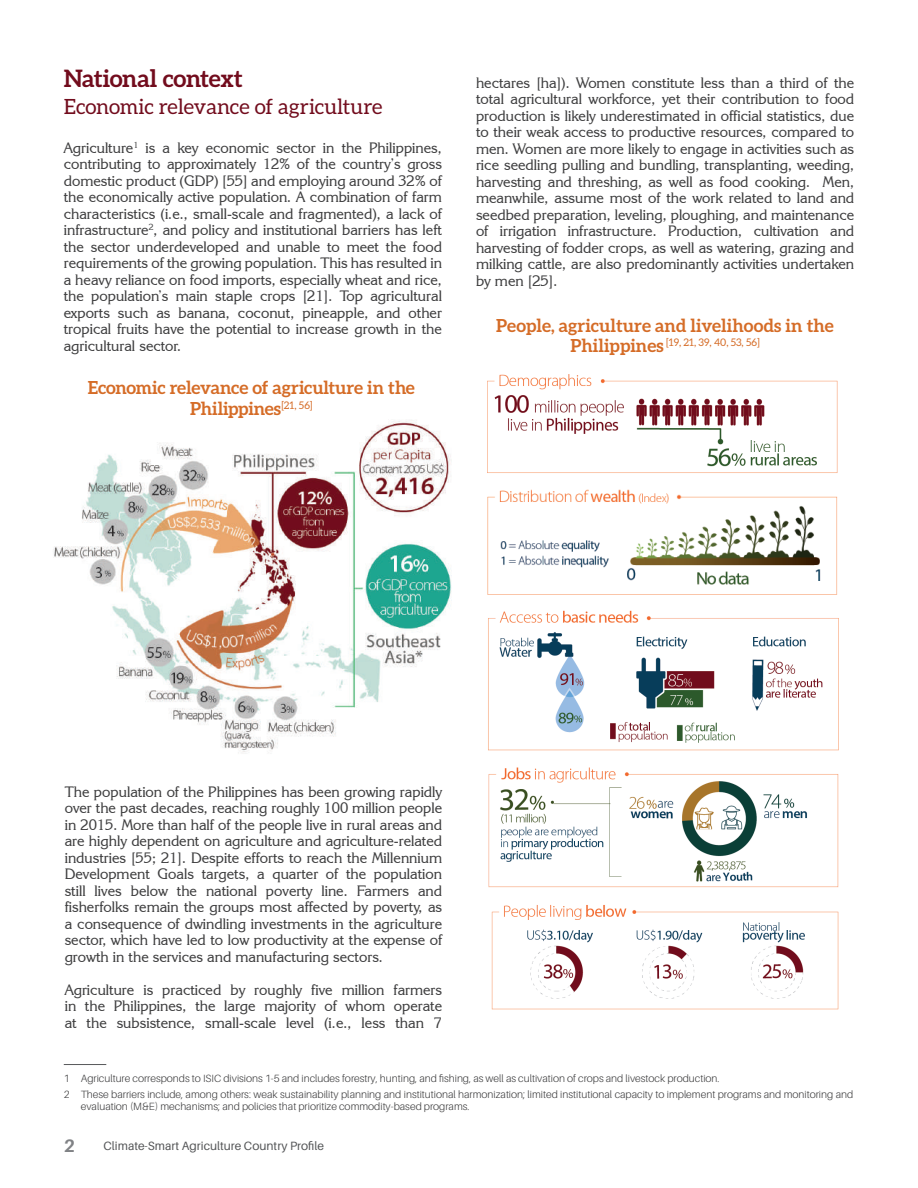
<style>
.page{position:relative;width:918px;height:1188px;background:#fff}
.page>*{position:absolute;margin:0;border:0;box-sizing:border-box;transform-origin:0 0}
.t1{font:700 24px "Aleo";letter-spacing:-.02em;color:#720c1d}
.t2{font:21px "Aleo";letter-spacing:-.005em;color:#720c1d}
.t3{font:700 18px/21px "Aleo";letter-spacing:-.005em;color:#d56c27;text-align:center}
.t4{font:700 18px "Aileron";color:#808285}
.t5{font:15px/16.5px "Korinna IT Cby BT";color:#3e3e3f;text-align:justify}
.t6{font:12px "Aileron";color:#545557}
.t7{font:300 10.5px/16.2px "Aileron";color:#3e3e3f}
.t8{font:10.5px "Aleo";color:#d56c27}
.s1{font-weight:700;font-size:18px}
</style>
<div class="page">
<img style="left:53px;top:420px;width:399px;height:333px">
<hr style="left:64px;top:1064px;width:42px;height:1px;background:#57585a">
<img style="left:487px;top:374px;width:351px;height:99px">
<img style="left:487px;top:489px;width:351px;height:106px">
<img style="left:488px;top:610px;width:351px;height:141px">
<img style="left:488px;top:767px;width:351px;height:121px">
<img style="left:491px;top:905px;width:348px;height:105px">
<h1 class="t1" style="left:64px;top:64px;width:181px">National context</h1>
<h2 class="t2" style="left:64px;top:94px;width:320px">Economic relevance of agriculture</h2>
<p class="t5" style="left:64px;top:139px;width:380px">Agriculture<sup>1</sup> is a key economic sector in the Philippines, contributing to approximately 12% of the country’s gross domestic product (GDP) [55] and employing around 32% of the economically active population. A combination of farm characteristics (i.e., small-scale and fragmented), a lack of infrastructure<sup>2</sup>, and policy and institutional barriers has left the sector underdeveloped and unable to meet the food requirements of the growing population. This has resulted in a heavy reliance on food imports, especially wheat and rice, the population’s main staple crops [21]. Top agricultural exports such as banana, coconut, pineapple, and other tropical fruits have the potential to increase growth in the agricultural sector.</p>
<p class="t3" style="left:88px;top:377px;width:329px">Economic relevance of agriculture in the<br>Philippines<sup>[21,</sup> <sup>56]</sup></p>
<p class="t5" style="left:476px;top:74px;width:380px">hectares [ha]). Women constitute less than a third of the total agricultural workforce, yet their contribution to food production is likely underestimated in official statistics, due to their weak access to productive resources, compared to men. Women are more likely to engage in activities such as rice seedling pulling and bundling, transplanting, weeding, harvesting and threshing, as well as food cooking. Men, meanwhile, assume most of the work related to land and seedbed preparation, leveling, ploughing, and maintenance of irrigation infrastructure. Production, cultivation and harvesting of fodder crops, as well as watering, grazing and milking cattle, are also predominantly activities undertaken by men [25].</p>
<p class="t3" style="left:496px;top:315px;width:339px">People, agriculture and livelihoods in the</p>
<p class="t8" style="left:570px;top:336px;width:191px"><span class="s1">Philippines</span> [19, 21, 39, 40, 53, 56]</p>
<p class="t5" style="left:65px;top:783px;width:379px">The population of the Philippines has been growing rapidly over the past decades, reaching roughly 100 million people in 2015. More than half of the people live in rural areas and are highly dependent on agriculture and agriculture-related industries [55; 21]. Despite efforts to reach the Millennium Development Goals targets, a quarter of the population still lives below the national poverty line. Farmers and fisherfolks remain the groups most affected by poverty, as a consequence of dwindling investments in the agriculture sector, which have led to low productivity at the expense of growth in the services and manufacturing sectors.</p>
<p class="t5" style="left:65px;top:981px;width:379px">Agriculture is practiced by roughly five million farmers in the Philippines, the large majority of whom operate at the subsistence, small-scale level (i.e., less than 7</p>
<p class="t7" style="left:64px;top:1071px;width:791px">1 Agriculture corresponds to ISIC divisions 1-5 and includes forestry, hunting, and fishing, as well as cultivation of crops and livestock production.<br>2 These barriers include, among others: weak sustainability planning and institutional harmonization; limited institutional capacity to implement programs and monitoring and</p>
<p class="t7" style="left:81px;top:1099px;width:390px">evaluation (M&amp;E) mechanisms; and policies that prioritize commodity-based programs.</p>
<p class="t4" style="left:64px;top:1136px;width:13px">2</p>
<p class="t6" style="left:104px;top:1139px;width:222px">Climate-Smart Agriculture Country Profile</p>
</div>
